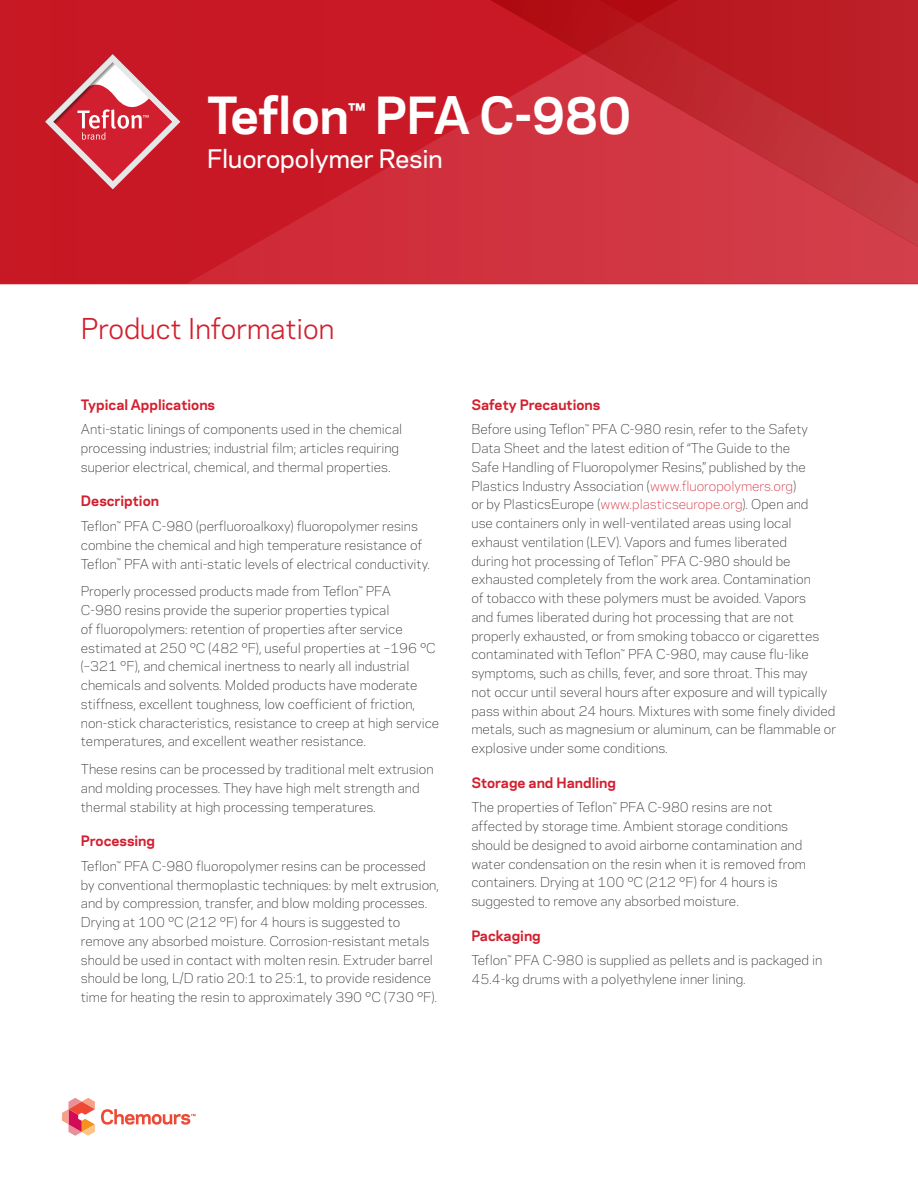
<style>
.page{position:relative;width:918px;height:1188px;background:#fff}
.page>*{position:absolute;margin:0;border:0;box-sizing:border-box;transform-origin:0 0}
.t1{font:700 48px "Chemours Sans";letter-spacing:-.01em;color:#fff}
.t2{font:27px "Chemours Sans";color:#d21f2f}
.t3{font:500 24px "Chemours Sans";color:#fff}
.t4{font:700 13.5px "Chemours Sans";color:#d21f2f}
.t5{font:300 12.75px/18.8px "Chemours Sans";color:#231f20}
.s1{color:#d21f2f}
</style>
<div class="page">
<div style="left:0;top:0;width:186px;height:284px;background:#c81725"></div>
<svg style="left:186px;top:0;width:732px;height:284px;background:#cb212e"></svg>
<svg style="left:468px;top:0;width:450px;height:258px;background:#c62b35"></svg>
<svg style="left:62px;top:1098px;width:33px;height:38px"></svg>
<svg style="left:101px;top:1109px;width:95px;height:16px"></svg>
<svg style="left:45px;top:54px;width:135px;height:135px;background:#d24550"></svg>
<h1 class="t1" style="left:207px;top:79px;width:426px">Teflon<sup>™</sup> PFA C-980</h1>
<h3 class="t3" style="left:207px;top:141px;width:237px">Fluoropolymer Resin</h3>
<h2 class="t2" style="left:81px;top:309px;width:255px">Product Information</h2>
<p class="t4" style="left:81px;top:394px;width:136px">Typical Applications</p>
<p class="t5" style="left:81px;top:419px;width:323px">Anti-static linings of components used in the chemical processing industries; industrial film; articles requiring superior electrical, chemical, and thermal properties.</p>
<p class="t4" style="left:81px;top:491px;width:80px">Description</p>
<p class="t5" style="left:81px;top:516px;width:351px">Teflon<sup>™</sup> PFA C-980 (perfluoroalkoxy) fluoropolymer resins combine the chemical and high temperature resistance of<br>Teflon<sup>™</sup> PFA with anti-static levels of electrical conductivity.</p>
<p class="t5" style="left:81px;top:581px;width:360px">Properly processed products made from Teflon<sup>™</sup> PFA<br>C-980 resins provide the superior properties typical<br>of fluoropolymers: retention of properties after service estimated at 250 °C (482 °F), useful properties at –196 °C (–321 °F), and chemical inertness to nearly all industrial chemicals and solvents. Molded products have moderate stiffness, excellent toughness, low coefficient of friction, non-stick characteristics, resistance to creep at high service temperatures, and excellent weather resistance.</p>
<p class="t5" style="left:81px;top:759px;width:354px">These resins can be processed by traditional melt extrusion and molding processes. They have high melt strength and thermal stability at high processing temperatures.</p>
<p class="t4" style="left:81px;top:831px;width:76px">Processing</p>
<p class="t5" style="left:81px;top:856px;width:360px">Teflon<sup>™</sup> PFA C-980 fluoropolymer resins can be processed by conventional thermoplastic techniques: by melt extrusion, and by compression, transfer, and blow molding processes.<br>Drying at 100 °C (212 °F) for 4 hours is suggested to remove any absorbed moisture. Corrosion-resistant metals should be used in contact with molten resin. Extruder barrel should be long, L/D ratio 20:1 to 25:1, to provide residence time for heating the resin to approximately 390 °C (730 °F).</p>
<p class="t4" style="left:471px;top:394px;width:130px">Safety Precautions</p>
<p class="t5" style="left:471px;top:419px;width:366px">Before using Teflon<sup>™</sup> PFA C-980 resin, refer to the Safety Data Sheet and the latest edition of “The Guide to the<br>Safe Handling of Fluoropolymer Resins,” published by the Plastics Industry Association (<span class="s1">www.fluoropolymers.org</span>)<br>or by PlasticsEurope (<span class="s1">www.plasticseurope.org</span>). Open and<br>use containers only in well-ventilated areas using local exhaust ventilation (LEV). Vapors and fumes liberated<br>during hot processing of Teflon<sup>™</sup> PFA C-980 should be exhausted completely from the work area. Contamination<br>of tobacco with these polymers must be avoided. Vapors<br>and fumes liberated during hot processing that are not properly exhausted, or from smoking tobacco or cigarettes contaminated with Teflon<sup>™</sup> PFA C-980, may cause flu-like symptoms, such as chills, fever, and sore throat. This may<br>not occur until several hours after exposure and will typically pass within about 24 hours. Mixtures with some finely divided metals, such as magnesium or aluminum, can be flammable or explosive under some conditions.</p>
<p class="t4" style="left:471px;top:772px;width:146px">Storage and Handling</p>
<p class="t5" style="left:471px;top:797px;width:336px">The properties of Teflon<sup>™</sup> PFA C-980 resins are not affected by storage time. Ambient storage conditions should be designed to avoid airborne contamination and water condensation on the resin when it is removed from containers. Drying at 100 °C (212 °F) for 4 hours is suggested to remove any absorbed moisture.</p>
<p class="t4" style="left:471px;top:925px;width:71px">Packaging</p>
<p class="t5" style="left:471px;top:950px;width:352px">Teflon<sup>™</sup> PFA C-980 is supplied as pellets and is packaged in<br>45.4-kg drums with a polyethylene inner lining.</p>
</div>
